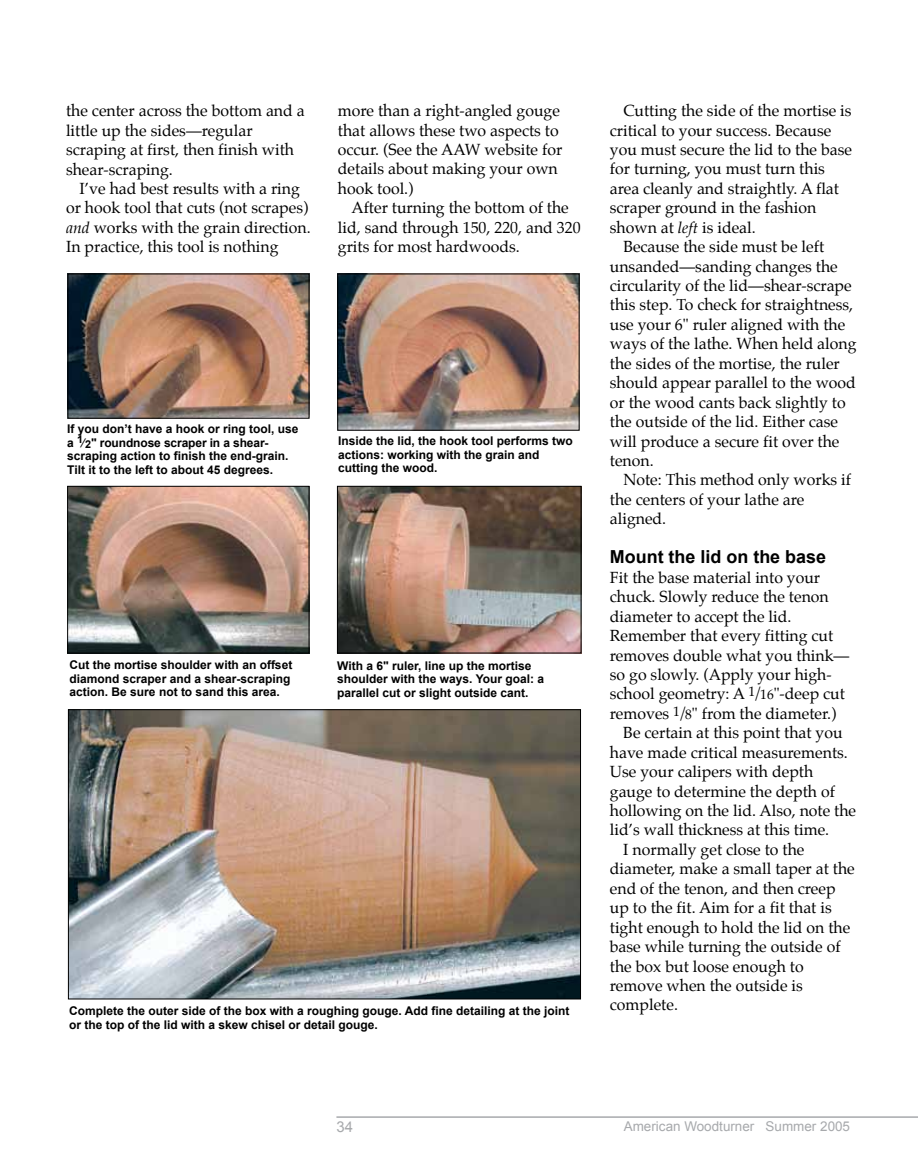
<style>
.page{position:relative;width:918px;height:1175px;background:#fff}
.page>*{position:absolute;margin:0;border:0;box-sizing:border-box;transform-origin:0 0}
.t1{font:700 18px "Arial";color:#000}
.t2{font:15.9px/19.5px "Palatino";color:#000}
.t3{font:15px "Arial";color:#a7a9ac}
.t4{font:13.5px "Arial";color:#a7a9ac}
.t5{font:700 12px/13.5px "Arial";color:#000}
.s1{font-style:italic}
.s2{font-size:13.5px}
</style>
<div class="page">
<hr style="left:336px;top:1116px;width:582px;height:1px;background:#a7a9ac">
<img style="left:70px;top:275px;width:237px;height:141px">
<div style="left:68px;top:273px;width:241px;height:145px;border:1px solid #000"></div>
<img style="left:339px;top:488px;width:240px;height:163px">
<div style="left:337px;top:486px;width:244px;height:167px;border:1px solid #000"></div>
<img style="left:70px;top:711px;width:509px;height:286px">
<div style="left:68px;top:709px;width:513px;height:290px;border:1px solid #000"></div>
<img style="left:339px;top:275px;width:239px;height:153px">
<div style="left:337px;top:273px;width:243px;height:157px;border:1px solid #000"></div>
<img style="left:69px;top:488px;width:238px;height:163px">
<div style="left:67px;top:486px;width:242px;height:167px;border:1px solid #000"></div>
<p class="t2" style="left:66px;top:101px;width:240px">the center across the bottom and a little up the sides—regular scraping at first, then finish with shear-scraping.</p>
<p class="t2" style="left:66px;top:179px;width:246px;text-indent:13px">I’ve had best results with a ring or hook tool that cuts (not scrapes) <span class="s1">and</span> works with the grain direction.<br>In practice, this tool is nothing</p>
<p class="t2" style="left:338px;top:101px;width:226px">more than a right-angled gouge that allows these two aspects to occur. (See the AAW website for details about making your own hook tool.)</p>
<p class="t2" style="left:338px;top:198px;width:244px;text-indent:13px">After turning the bottom of the lid, sand through 150, 220, and 320 grits for most hardwoods.</p>
<p class="t5" style="left:67px;top:423px;width:233px">If you don’t have a hook or ring tool, use a <sup>1</sup>⁄<sub>2</sub>" roundnose scraper in a shear&shy;scraping action to finish the end-grain.<br>Tilt it to the left to about 45 degrees.</p>
<p class="t5" style="left:338px;top:435px;width:236px">Inside the lid, the hook tool performs two actions: working with the grain and cutting the wood.</p>
<p class="t5" style="left:70px;top:658px;width:224px">Cut the mortise shoulder with an offset diamond scraper and a shear-scraping action. Be sure not to sand this area.</p>
<p class="t5" style="left:337px;top:659px;width:208px">With a 6" ruler, line up the mortise shoulder with the ways. Your goal: a parallel cut or slight outside cant.</p>
<p class="t5" style="left:69px;top:1004px;width:502px">Complete the outer side of the box with a roughing gouge. Add fine detailing at the joint or the top of the lid with a skew chisel or detail gouge.</p>
<p class="t2" style="left:623px;top:101px;width:230px">Cutting the side of the mortise is</p>
<p class="t2" style="left:610px;top:120px;width:223px">critical to your success. Because</p>
<p class="t2" style="left:610px;top:140px;width:244px">you must secure the lid to the base</p>
<p class="t2" style="left:610px;top:159px;width:217px">for turning, you must turn this</p>
<p class="t2" style="left:610px;top:179px;width:231px">area cleanly and straightly. A flat</p>
<p class="t2" style="left:610px;top:198px;width:208px">scraper ground in the fashion</p>
<p class="t2" style="left:610px;top:217px;width:147px">shown at <span class="s1">left</span> is ideal.</p>
<p class="t2" style="left:623px;top:237px;width:202px">Because the side must be left</p>
<p class="t2" style="left:610px;top:256px;width:230px">unsanded—sanding changes the</p>
<p class="t2" style="left:610px;top:276px;width:243px">circularity of the lid—shear-scrape</p>
<p class="t2" style="left:610px;top:295px;width:245px">this step. To check for straightness,</p>
<p class="t2" style="left:610px;top:315px;width:237px">use your 6" ruler aligned with the</p>
<p class="t2" style="left:610px;top:334px;width:248px">ways of the lathe. When held along</p>
<p class="t2" style="left:610px;top:353px;width:232px">the sides of the mortise, the ruler</p>
<p class="t2" style="left:610px;top:373px;width:248px">should appear parallel to the wood</p>
<p class="t2" style="left:610px;top:392px;width:237px">or the wood cants back slightly to</p>
<p class="t2" style="left:610px;top:412px;width:230px">the outside of the lid. Either case</p>
<p class="t2" style="left:610px;top:431px;width:231px">will produce a secure fit over the</p>
<p class="t2" style="left:610px;top:451px;width:45px">tenon.</p>
<p class="t2" style="left:623px;top:470px;width:229px">Note: This method only works if</p>
<p class="t2" style="left:610px;top:489px;width:196px">the centers of your lathe are</p>
<p class="t2" style="left:610px;top:509px;width:58px">aligned.</p>
<p class="t1" style="left:610px;top:545px;width:218px">Mount the lid on the base</p>
<p class="t2" style="left:610px;top:567px;width:212px">Fit the base material into your</p>
<p class="t2" style="left:610px;top:587px;width:220px">chuck. Slowly reduce the tenon</p>
<p class="t2" style="left:610px;top:606px;width:183px">diameter to accept the lid.</p>
<p class="t2" style="left:610px;top:626px;width:225px">Remember that every fitting cut</p>
<p class="t2" style="left:610px;top:645px;width:241px">removes double what you think—</p>
<p class="t2" style="left:610px;top:664px;width:223px">so go slowly. (Apply your high-</p>
<p class="t2" style="left:610px;top:684px;width:237px">school geometry: A <sup>1</sup>/<span class="s2">16</span>"-deep cut</p>
<p class="t2" style="left:610px;top:703px;width:228px">removes <sup>1</sup>/<span class="s2">8</span>" from the diameter.)</p>
<p class="t2" style="left:623px;top:723px;width:221px">Be certain at this point that you</p>
<p class="t2" style="left:610px;top:742px;width:239px">have made critical measurements.</p>
<p class="t2" style="left:610px;top:762px;width:205px">Use your calipers with depth</p>
<p class="t2" style="left:610px;top:781px;width:227px">gauge to determine the depth of</p>
<p class="t2" style="left:610px;top:800px;width:248px">hollowing on the lid. Also, note the</p>
<p class="t2" style="left:610px;top:820px;width:221px">lid’s wall thickness at this time.</p>
<p class="t2" style="left:623px;top:839px;width:183px">I normally get close to the</p>
<p class="t2" style="left:610px;top:859px;width:246px">diameter, make a small taper at the</p>
<p class="t2" style="left:610px;top:878px;width:227px">end of the tenon, and then creep</p>
<p class="t2" style="left:610px;top:898px;width:223px">up to the fit. Aim for a fit that is</p>
<p class="t2" style="left:610px;top:917px;width:242px">tight enough to hold the lid on the</p>
<p class="t2" style="left:610px;top:936px;width:232px">base while turning the outside of</p>
<p class="t2" style="left:610px;top:956px;width:195px">the box but loose enough to</p>
<p class="t2" style="left:610px;top:975px;width:195px">remove when the outside is</p>
<p class="t2" style="left:610px;top:995px;width:70px">complete.</p>
<p class="t3" style="left:336px;top:1117px;width:18px">34</p>
<p class="t4" style="left:624px;top:1117px;width:228px">American Woodturner Summer 2005</p>
</div>
